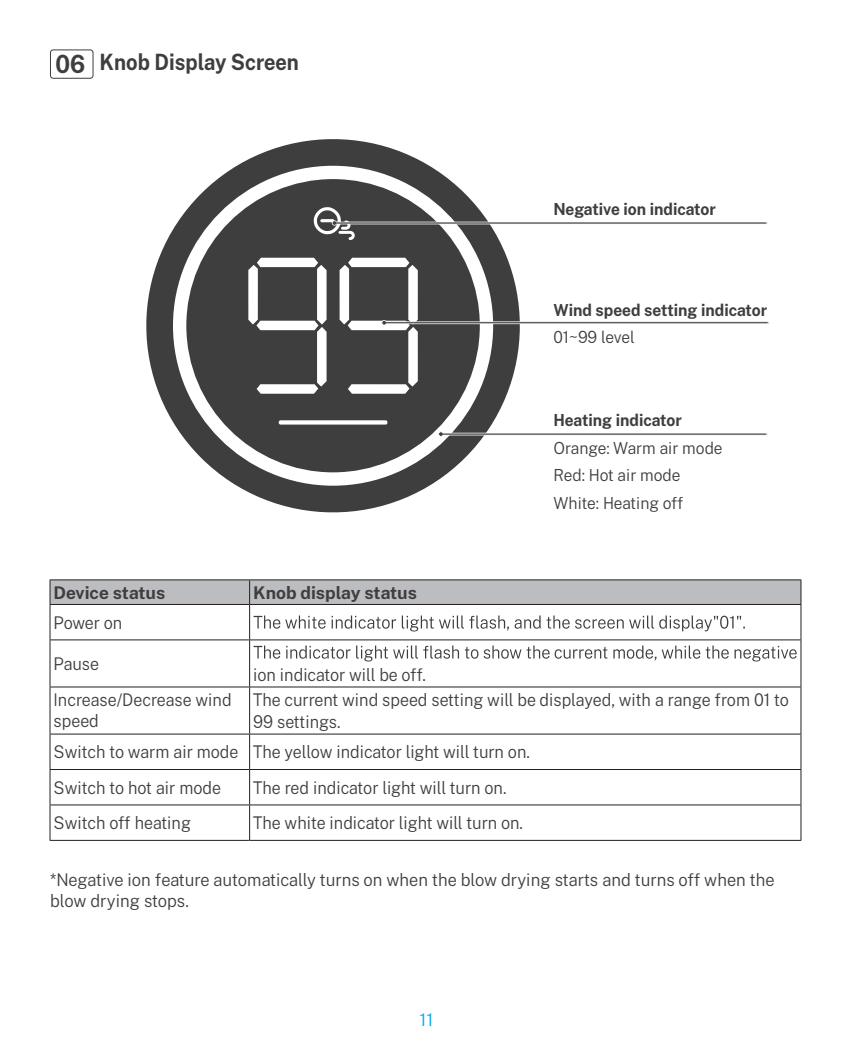
<style>
.page{position:relative;width:851px;height:1063px;background:#fff}
.page>*{position:absolute;margin:0;border:0;box-sizing:border-box;transform-origin:0 0}
.t1{font:700 22.5px "Public Sans";color:#3e3e3f;scale:.9 1}
.t2{font:300 17.5px/21px "Public Sans";color:#3e3e3f;scale:.93 1}
.t3{font:300 17.5px/21px "Public Sans";color:#3e3e3f;scale:.95 1}
.t4{font:700 17.5px "Public Sans";color:#3e3e3f}
.t5{font:300 17.5px "Public Sans";color:#00aeef}
.t6{font:700 16.75px "Public Sans";color:#3e3e3f;scale:.95 1}
.t7{font:300 16.75px/27.5px "Public Sans";color:#3e3e3f;scale:.95 1}
.s1{font-size:25px}
</style>
<div class="page">
<div style="left:50px;top:50px;width:43px;height:29px;border:1px solid #3e3e3f;border-radius:3px"></div>
<svg style="left:146px;top:139px;width:361px;height:374px"></svg>
<svg style="left:173px;top:166px;width:320px;height:320px;fill:#3e3e3f"></svg>
<svg style="left:248px;top:258px;width:78px;height:136px"></svg>
<div style="left:279px;top:420px;width:108px;height:5px;background:#fff;border-radius:2px"></div>
<svg style="left:312px;top:206px;width:455px;height:34px"></svg>
<svg style="left:339px;top:258px;width:429px;height:136px"></svg>
<svg style="left:438px;top:431px;width:329px;height:6px"></svg>
<hr style="left:50px;top:579px;width:199px;height:1px;background:#231f20">
<hr style="left:249px;top:579px;width:552px;height:1px;background:#231f20">
<div style="left:50px;top:580px;width:751px;height:24px;background:#bcbdc0"></div>
<hr style="left:50px;top:604px;width:199px;height:1px;background:#231f20">
<hr style="left:50px;top:605px;width:1px;height:35px;background:#231f20">
<hr style="left:249px;top:604px;width:552px;height:1px;background:#231f20">
<hr style="left:249px;top:605px;width:1px;height:35px;background:#231f20">
<hr style="left:800px;top:605px;width:1px;height:35px;background:#231f20">
<hr style="left:50px;top:639px;width:199px;height:1px;background:#231f20">
<hr style="left:50px;top:640px;width:1px;height:47px;background:#231f20">
<hr style="left:249px;top:639px;width:552px;height:1px;background:#231f20">
<hr style="left:249px;top:640px;width:1px;height:47px;background:#231f20">
<hr style="left:800px;top:640px;width:1px;height:47px;background:#231f20">
<hr style="left:50px;top:687px;width:199px;height:1px;background:#231f20">
<hr style="left:50px;top:687px;width:1px;height:47px;background:#231f20">
<hr style="left:249px;top:687px;width:552px;height:1px;background:#231f20">
<hr style="left:249px;top:687px;width:1px;height:47px;background:#231f20">
<hr style="left:800px;top:687px;width:1px;height:47px;background:#231f20">
<hr style="left:50px;top:734px;width:199px;height:1px;background:#231f20">
<hr style="left:50px;top:734px;width:1px;height:35px;background:#231f20">
<hr style="left:249px;top:734px;width:552px;height:1px;background:#231f20">
<hr style="left:249px;top:734px;width:1px;height:35px;background:#231f20">
<hr style="left:800px;top:734px;width:1px;height:35px;background:#231f20">
<hr style="left:50px;top:769px;width:199px;height:1px;background:#231f20">
<hr style="left:50px;top:770px;width:1px;height:35px;background:#231f20">
<hr style="left:249px;top:769px;width:552px;height:1px;background:#231f20">
<hr style="left:249px;top:770px;width:1px;height:35px;background:#231f20">
<hr style="left:800px;top:770px;width:1px;height:35px;background:#231f20">
<hr style="left:50px;top:805px;width:199px;height:1px;background:#231f20">
<hr style="left:50px;top:805px;width:1px;height:35px;background:#231f20">
<hr style="left:249px;top:805px;width:552px;height:1px;background:#231f20">
<hr style="left:249px;top:805px;width:1px;height:35px;background:#231f20">
<hr style="left:800px;top:805px;width:1px;height:35px;background:#231f20">
<hr style="left:50px;top:840px;width:199px;height:1px;background:#231f20">
<hr style="left:249px;top:840px;width:552px;height:1px;background:#231f20">
<svg style="left:253px;top:616px;width:491px;height:16px"></svg>
<svg style="left:253px;top:646px;width:543px;height:16px"></svg>
<p class="t1" style="left:56px;top:44px;width:272px"><span class="s1">06</span> Knob Display Screen</p>
<p class="t6" style="left:553px;top:195px;width:172px">Negative ion indicator</p>
<p class="t6" style="left:553px;top:297px;width:226px">Wind speed setting indicator</p>
<p class="t7" style="left:553px;top:323px;width:87px">01~99 level</p>
<p class="t6" style="left:553px;top:407px;width:136px">Heating indicator</p>
<p class="t7" style="left:553px;top:433px;width:179px">Orange: Warm air mode<br>Red: Hot air mode<br>White: Heating off</p>
<p class="t4" style="left:54px;top:578px;width:113px">Device status</p>
<p class="t4" style="left:253px;top:578px;width:165px">Knob display status</p>
<p class="t2" style="left:54px;top:611px;width:75px">Power on</p>
<p class="t2" style="left:54px;top:652px;width:51px">Pause</p>
<p class="t2" style="left:253px;top:663px;width:187px">ion indicator will be off.</p>
<p class="t2" style="left:54px;top:689px;width:193px">Increase/Decrease wind speed</p>
<p class="t2" style="left:253px;top:687px;width:577px;line-height:22.5px">The current wind speed setting will be displayed, with a range from 01 to<br>99 settings.</p>
<p class="t2" style="left:54px;top:733px;width:513px;line-height:35.5px">Switch to warm air mode The yellow indicator light will turn on.<br>Switch to hot air mode</p>
<p class="t2" style="left:253px;top:776px;width:274px">The red indicator light will turn on.</p>
<p class="t2" style="left:54px;top:811px;width:149px">Switch off heating</p>
<p class="t2" style="left:253px;top:811px;width:292px">The white indicator light will turn on.</p>
<p class="t3" style="left:50px;top:869px;width:764px">*Negative ion feature automatically turns on when the blow drying starts and turns off when the blow drying stops.</p>
<p class="t5" style="left:419px;top:1007px;width:15px">11</p>
</div>
